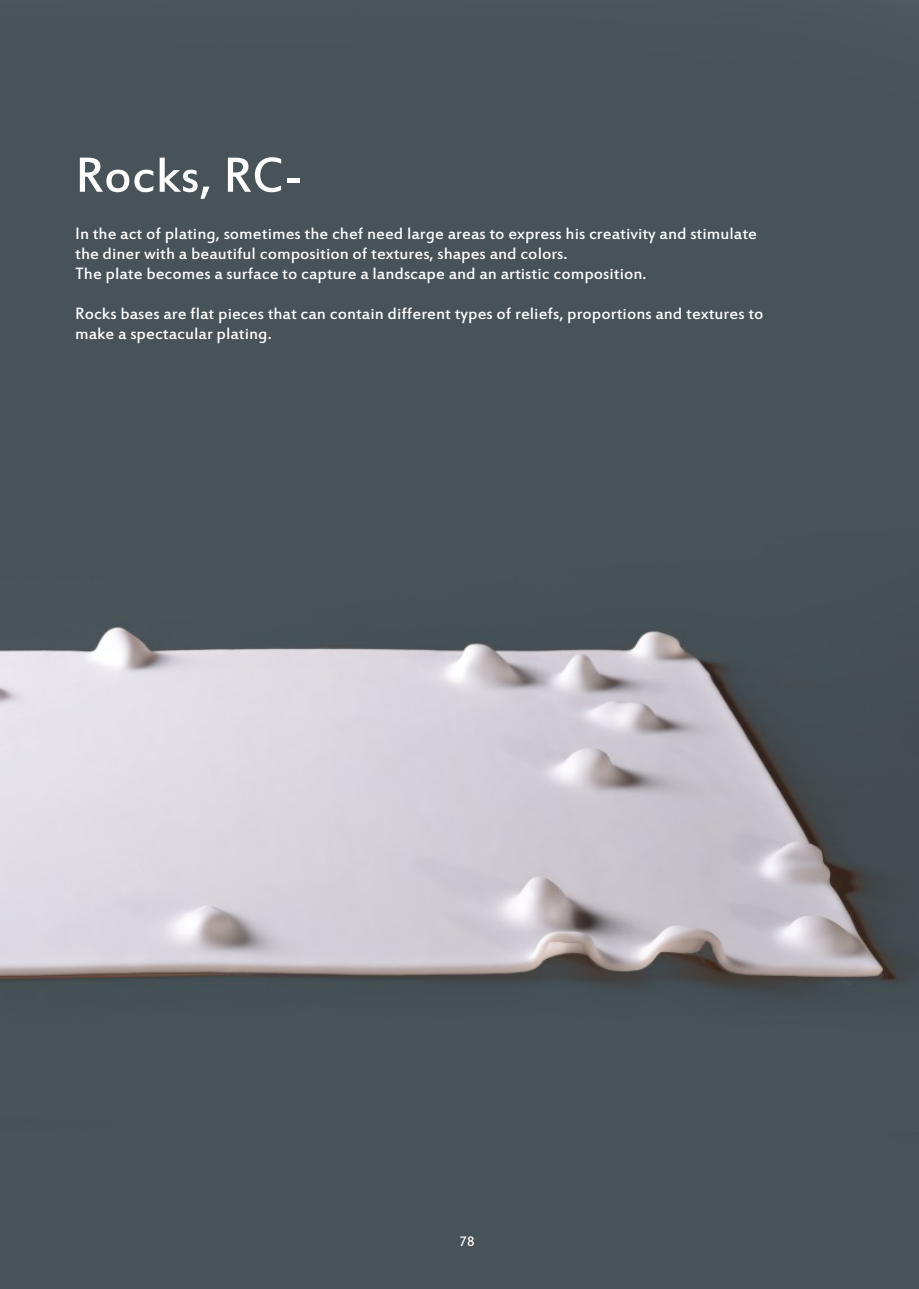
<style>
.page{position:relative;width:919px;height:1289px;background:#fff}
.page>*{position:absolute;margin:0;border:0;box-sizing:border-box;transform-origin:0 0}
.t1{font:54px "Estrangelo Edessa";color:#fefefe}
.t2{font:18px/20.1px "Estrangelo Edessa";color:#fefefe}
.t3{font:15px "Estrangelo Edessa";color:#fefefe}
</style>
<div class="page">
<img style="left:0;top:0;width:918px;height:1288px">
<h1 class="t1" style="left:75px;top:154px;width:230px">Rocks, RC-</h1>
<p class="t2" style="left:75px;top:225px;width:683px">In the act of plating, sometimes the chef need large areas to express his creativity and stimulate the diner with a beautiful composition of textures, shapes and colors.<br>The plate becomes a surface to capture a landscape and an artistic composition.</p>
<p class="t2" style="left:75px;top:305px;width:689px">Rocks bases are flat pieces that can contain different types of reliefs, proportions and textures to make a spectacular plating.</p>
<p class="t3" style="left:459px;top:1235px;width:17px">78</p>
</div>
